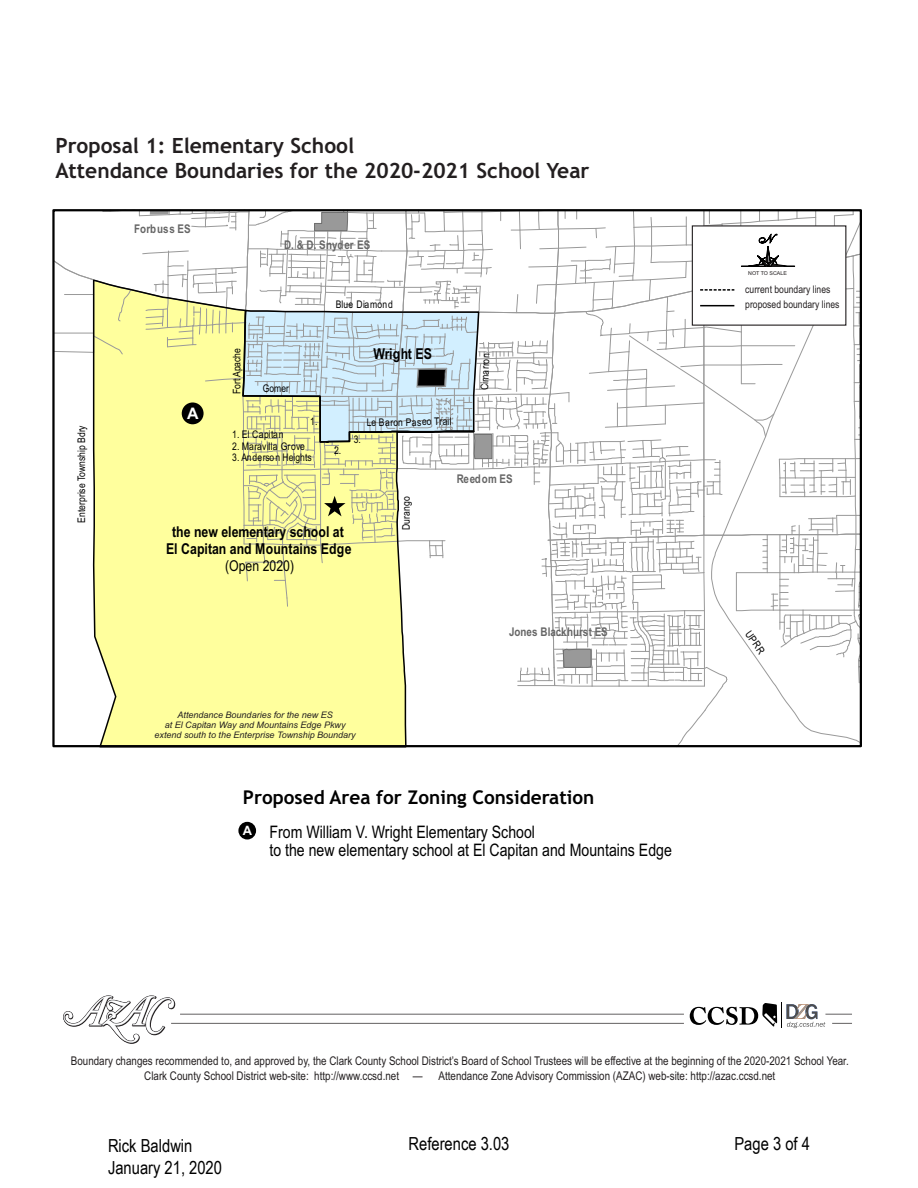
<style>
.page{position:relative;width:918px;height:1188px;background:#fff}
.page>*{position:absolute;margin:0;border:0;box-sizing:border-box;transform-origin:0 0}
.t1{font:700 21px/24.5px "Trebuchet MS";color:#231f20}
.t2{font:700 18.9px "Trebuchet MS";color:#000}
.t3{font:18px/21.6px "Arial Narrow";color:#000}
.t4{font:17.25px/18.6px "Arial Narrow";color:#000}
.t5{font:700 15.9px "Arial";color:#fff}
.t6{font:700 15px/17.1px "Arial Narrow";color:#000;text-align:center}
.t7{font:15px "Arial Narrow";color:#000}
.t8{font:700 12.9px "Arial";color:#fff}
.t9{font:12px/15.1px "Arial Narrow";color:#231f20}
.t10{font:700 12px "Arial Narrow";color:#666}
.t11{font:10.5px "Arial Narrow";color:#000}
.t12{font:10.5px/14.9px "Arial Narrow";color:#231f20}
.t13{font:10.5px "Arial Narrow";letter-spacing:.03em;color:#000}
.t14{font:italic 9px/10.1px "Arial";color:#231f20;text-align:center}
.t15{font:5.4px "Arial";color:#231f20}
</style>
<div class="page">
<svg style="left:53px;top:212px;width:809px;height:536px"></svg>
<hr style="left:700px;top:305px;width:34px;height:1px;background:#000">
<div style="left:238px;top:822px;width:18px;height:18px;background:#000;border-radius:50%"></div>
<svg style="left:63px;top:995px;width:789px;height:49px"></svg>
<h1 class="t1" style="left:55px;top:136px;width:536px">Proposal 1: Elementary School<br>Attendance Boundaries for the 2020-2021 School Year</h1>
<p class="t11" style="left:77px;top:523px;width:99px;rotate:-90deg">Enterprise Township Bdry</p>
<p class="t10" style="left:134px;top:224px;width:58px">Forbuss ES</p>
<h3 class="t5" style="left:187px;top:408px;width:13px">A</h3>
<p class="t10" style="left:284px;top:240px;width:88px">D. &amp; D. Snyder ES</p>
<p class="t13" style="left:336px;top:300px;width:58px">Blue Diamond</p>
<p class="t11" style="left:233px;top:394px;width:48px;rotate:-90deg">Fort Apache</p>
<p class="t11" style="left:263px;top:385px;width:28px;rotate:-1deg">Gomer</p>
<p class="t6" style="left:373px;top:347px;width:60px">Wright ES</p>
<p class="t11" style="left:481px;top:390px;width:39px;rotate:-88deg">Cimarron</p>
<p class="t11" style="left:310px;top:417px;width:9px">1.</p>
<p class="t11" style="left:367px;top:419px;width:86px;rotate:-1deg">Le Baron Paseo Trail</p>
<p class="t13" style="left:232px;top:430px;width:53px">1. El Capitan</p>
<p class="t11" style="left:232px;top:442px;width:74px">2. Maravilla Grove</p>
<p class="t11" style="left:232px;top:454px;width:81px">3. Anderson Heights</p>
<p class="t11" style="left:334px;top:446px;width:9px">2.</p>
<p class="t11" style="left:354px;top:435px;width:9px">3.</p>
<p class="t10" style="left:457px;top:474px;width:57px">Reedom ES</p>
<p class="t6" style="left:166px;top:525px;width:187px">the new elementary school at<br>El Capitan and Mountains Edge</p>
<p class="t7" style="left:225px;top:560px;width:71px">(Open 2020)</p>
<p class="t11" style="left:402px;top:530px;width:36px;rotate:-90deg">Durango</p>
<p class="t14" style="left:155px;top:710px;width:203px">Attendance Boundaries for the new ES<br>at El Capitan Way and Mountains Edge Pkwy extend south to the Enterprise Township Boundary</p>
<p class="t10" style="left:509px;top:627px;width:100px">Jones Blackhurst ES</p>
<h2 class="t2" style="left:243px;top:790px;width:353px">Proposed Area for Zoning Consideration</h2>
<h3 class="t4" style="left:269px;top:824px;width:404px">From William V. Wright Elementary School<br>to the new elementary school at El Capitan and Mountains Edge</h3>
<p class="t8" style="left:243px;top:826px;width:11px">A</p>
<p class="t15" style="left:748px;top:271px;width:40px">NOT TO SCALE</p>
<p class="t12" style="left:745px;top:283px;width:96px">current boundary lines proposed boundary lines</p>
<p class="t11" style="left:751px;top:629px;width:27px;rotate:55deg">UPRR</p>
<p class="t9" style="left:144px;top:1054px;width:706px;text-indent:-73px">Boundary changes recommended to, and approved by, the Clark County School District’s Board of School Trustees will be effective at the beginning of the 2020-2021 School Year.<br>Clark County School District web-site: http://www.ccsd.net —</p>
<p class="t9" style="left:438px;top:1070px;width:338px">Attendance Zone Advisory Commission (AZAC) web-site: http://azac.ccsd.net</p>
<h3 class="t3" style="left:108px;top:1134px;width:116px">Rick Baldwin<br>January 21, 2020</h3>
<h3 class="t3" style="left:409px;top:1132px;width:102px">Reference 3.03</h3>
<h3 class="t3" style="left:734px;top:1132px;width:77px">Page 3 of 4</h3>
</div>
